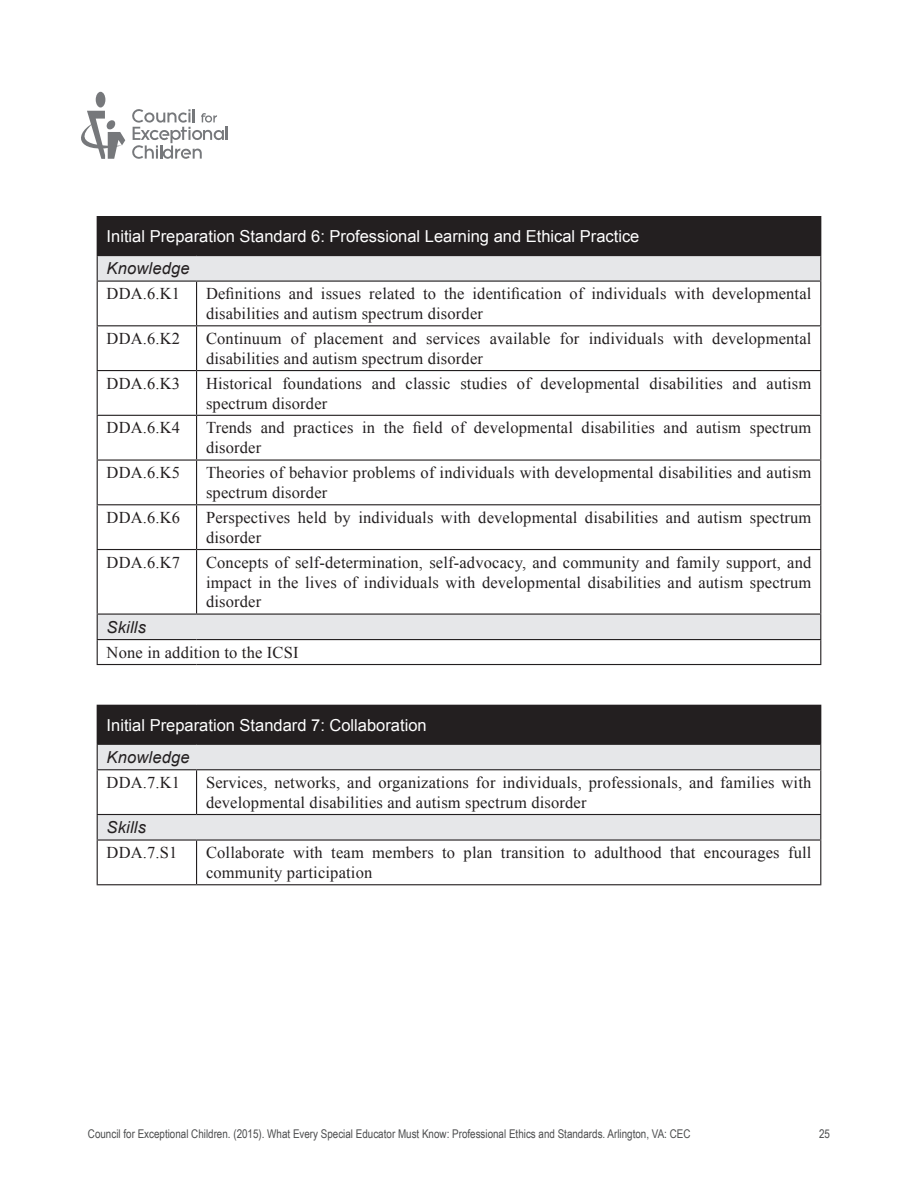
<style>
.page{position:relative;width:918px;height:1188px;background:#fff}
.page>*{position:absolute;margin:0;border:0;box-sizing:border-box;transform-origin:0 0}
.t1{font:16.5px/19.8px "Times New Roman";letter-spacing:.01em;color:#231f20}
.L2_Heading{font:16.5px "Arial";color:#fff}
.L3_Heading{font:italic 16.5px "Arial";letter-spacing:.01em;color:#231f20}
.t2{font:12px "Arial Narrow";color:#4b4c4d}
</style>
<div class="page">
<div style="left:96px;top:92px;width:9px;height:16px;background:#76787b;border-radius:50%"></div>
<svg style="left:132px;top:109px;width:96px;height:50px"></svg>
<svg style="left:81px;top:111px;width:44px;height:48px"></svg>
<div style="left:97px;top:217px;width:724px;height:39px;background:#231f20"></div>
<svg style="left:98px;top:256px;width:722px;height:383px"></svg>
<hr style="left:97px;top:216px;width:100px;height:1px;background:#231f20">
<hr style="left:197px;top:216px;width:624px;height:1px;background:#231f20">
<svg style="left:97px;top:256px;width:1px;height:25px"></svg>
<svg style="left:820px;top:256px;width:1px;height:25px"></svg>
<hr style="left:97px;top:281px;width:100px;height:1px;background:#231f20">
<hr style="left:97px;top:282px;width:1px;height:43px;background:#231f20">
<hr style="left:197px;top:281px;width:624px;height:1px;background:#231f20">
<hr style="left:196px;top:282px;width:1px;height:43px;background:#231f20">
<hr style="left:820px;top:282px;width:1px;height:43px;background:#231f20">
<hr style="left:97px;top:325px;width:100px;height:1px;background:#231f20">
<hr style="left:97px;top:326px;width:1px;height:44px;background:#231f20">
<hr style="left:197px;top:325px;width:624px;height:1px;background:#231f20">
<hr style="left:196px;top:326px;width:1px;height:44px;background:#231f20">
<hr style="left:820px;top:326px;width:1px;height:44px;background:#231f20">
<hr style="left:97px;top:370px;width:100px;height:1px;background:#231f20">
<hr style="left:97px;top:371px;width:1px;height:44px;background:#231f20">
<hr style="left:197px;top:370px;width:624px;height:1px;background:#231f20">
<hr style="left:196px;top:371px;width:1px;height:44px;background:#231f20">
<hr style="left:820px;top:371px;width:1px;height:44px;background:#231f20">
<hr style="left:97px;top:415px;width:100px;height:1px;background:#231f20">
<hr style="left:97px;top:416px;width:1px;height:43px;background:#231f20">
<hr style="left:197px;top:415px;width:624px;height:1px;background:#231f20">
<hr style="left:196px;top:416px;width:1px;height:43px;background:#231f20">
<hr style="left:820px;top:416px;width:1px;height:43px;background:#231f20">
<hr style="left:97px;top:459px;width:100px;height:2px;background:#231f20">
<hr style="left:97px;top:461px;width:1px;height:43px;background:#231f20">
<hr style="left:197px;top:459px;width:624px;height:2px;background:#231f20">
<hr style="left:196px;top:461px;width:1px;height:43px;background:#231f20">
<hr style="left:820px;top:461px;width:1px;height:43px;background:#231f20">
<hr style="left:97px;top:504px;width:100px;height:1px;background:#231f20">
<hr style="left:97px;top:505px;width:1px;height:44px;background:#231f20">
<hr style="left:197px;top:504px;width:624px;height:1px;background:#231f20">
<hr style="left:196px;top:505px;width:1px;height:44px;background:#231f20">
<hr style="left:820px;top:505px;width:1px;height:44px;background:#231f20">
<hr style="left:97px;top:549px;width:100px;height:1px;background:#231f20">
<hr style="left:97px;top:550px;width:1px;height:64px;background:#231f20">
<hr style="left:197px;top:549px;width:624px;height:1px;background:#231f20">
<hr style="left:196px;top:550px;width:1px;height:64px;background:#231f20">
<hr style="left:820px;top:550px;width:1px;height:64px;background:#231f20">
<hr style="left:97px;top:614px;width:100px;height:1px;background:#231f20">
<hr style="left:197px;top:614px;width:624px;height:1px;background:#231f20">
<hr style="left:97px;top:639px;width:100px;height:1px;background:#231f20">
<svg style="left:97px;top:615px;width:1px;height:49px"></svg>
<hr style="left:197px;top:639px;width:624px;height:1px;background:#231f20">
<svg style="left:820px;top:615px;width:1px;height:49px"></svg>
<hr style="left:97px;top:664px;width:100px;height:1px;background:#231f20">
<hr style="left:197px;top:664px;width:624px;height:1px;background:#231f20">
<div style="left:97px;top:705px;width:724px;height:39px;background:#231f20"></div>
<svg style="left:98px;top:745px;width:722px;height:94px;fill:#e6e7e9"></svg>
<hr style="left:97px;top:744px;width:100px;height:1px;background:#231f20">
<svg style="left:97px;top:745px;width:1px;height:24px"></svg>
<hr style="left:197px;top:744px;width:624px;height:1px;background:#231f20">
<svg style="left:820px;top:745px;width:1px;height:24px"></svg>
<hr style="left:97px;top:769px;width:100px;height:1px;background:#231f20">
<hr style="left:97px;top:770px;width:1px;height:44px;background:#231f20">
<hr style="left:197px;top:769px;width:624px;height:1px;background:#231f20">
<hr style="left:196px;top:770px;width:1px;height:44px;background:#231f20">
<hr style="left:820px;top:770px;width:1px;height:44px;background:#231f20">
<hr style="left:97px;top:814px;width:100px;height:1px;background:#231f20">
<svg style="left:97px;top:815px;width:1px;height:24px"></svg>
<hr style="left:197px;top:814px;width:624px;height:1px;background:#231f20">
<svg style="left:820px;top:815px;width:1px;height:24px"></svg>
<hr style="left:97px;top:839px;width:100px;height:2px;background:#231f20">
<hr style="left:97px;top:841px;width:1px;height:43px;background:#231f20">
<hr style="left:197px;top:839px;width:624px;height:2px;background:#231f20">
<hr style="left:196px;top:841px;width:1px;height:43px;background:#231f20">
<hr style="left:820px;top:841px;width:1px;height:43px;background:#231f20">
<hr style="left:97px;top:884px;width:100px;height:1px;background:#231f20">
<hr style="left:197px;top:884px;width:624px;height:1px;background:#231f20">
<p class="L2_Heading" style="left:107px;top:225px;width:534px">Initial Preparation Standard 6: Professional Learning and Ethical Practice</p>
<p class="L3_Heading" style="left:107px;top:258px;width:84px">Knowledge</p>
<p class="t1" style="left:107px;top:284px;width:75px">DDA.6.K1</p>
<p class="t1" style="left:206px;top:284px;width:607px">Definitions and issues related to the identification of individuals with developmental disabilities and autism spectrum disorder</p>
<p class="t1" style="left:107px;top:328px;width:75px">DDA.6.K2</p>
<p class="t1" style="left:206px;top:328px;width:607px">Continuum of placement and services available for individuals with developmental disabilities and autism spectrum disorder</p>
<p class="t1" style="left:107px;top:373px;width:75px">DDA.6.K3</p>
<p class="t1" style="left:206px;top:373px;width:607px">Historical foundations and classic studies of developmental disabilities and autism spectrum disorder</p>
<p class="t1" style="left:107px;top:418px;width:75px">DDA.6.K4</p>
<p class="t1" style="left:206px;top:418px;width:607px">Trends and practices in the field of developmental disabilities and autism spectrum disorder</p>
<p class="t1" style="left:107px;top:463px;width:75px">DDA.6.K5</p>
<p class="t1" style="left:206px;top:463px;width:607px">Theories of behavior problems of individuals with developmental disabilities and autism spectrum disorder</p>
<p class="t1" style="left:107px;top:507px;width:75px">DDA.6.K6</p>
<p class="t1" style="left:206px;top:507px;width:607px">Perspectives held by individuals with developmental disabilities and autism spectrum disorder</p>
<p class="t1" style="left:107px;top:552px;width:75px">DDA.6.K7</p>
<p class="t1" style="left:206px;top:552px;width:607px;text-align:justify">Concepts of self-determination, self-advocacy, and community and family support, and impact in the lives of individuals with developmental disabilities and autism spectrum disorder</p>
<p class="L3_Heading" style="left:107px;top:616px;width:41px">Skills</p>
<p class="t1" style="left:107px;top:642px;width:193px">None in addition to the ICSI</p>
<p class="L2_Heading" style="left:107px;top:714px;width:322px">Initial Preparation Standard 7: Collaboration</p>
<p class="L3_Heading" style="left:107px;top:747px;width:84px">Knowledge</p>
<p class="t1" style="left:107px;top:772px;width:75px">DDA.7.K1</p>
<p class="t1" style="left:206px;top:772px;width:607px">Services, networks, and organizations for individuals, professionals, and families with developmental disabilities and autism spectrum disorder</p>
<p class="L3_Heading" style="left:107px;top:817px;width:41px">Skills</p>
<p class="t1" style="left:107px;top:843px;width:72px">DDA.7.S1</p>
<p class="t1" style="left:206px;top:843px;width:607px">Collaborate with team members to plan transition to adulthood that encourages full community participation</p>
<p class="t2" style="left:88px;top:1125px;width:604px">Council for Exceptional Children. (2015). What Every Special Educator Must Know: Professional Ethics and Standards. Arlington, VA: CEC</p>
<p class="t2" style="left:819px;top:1125px;width:12px">25</p>
</div>
